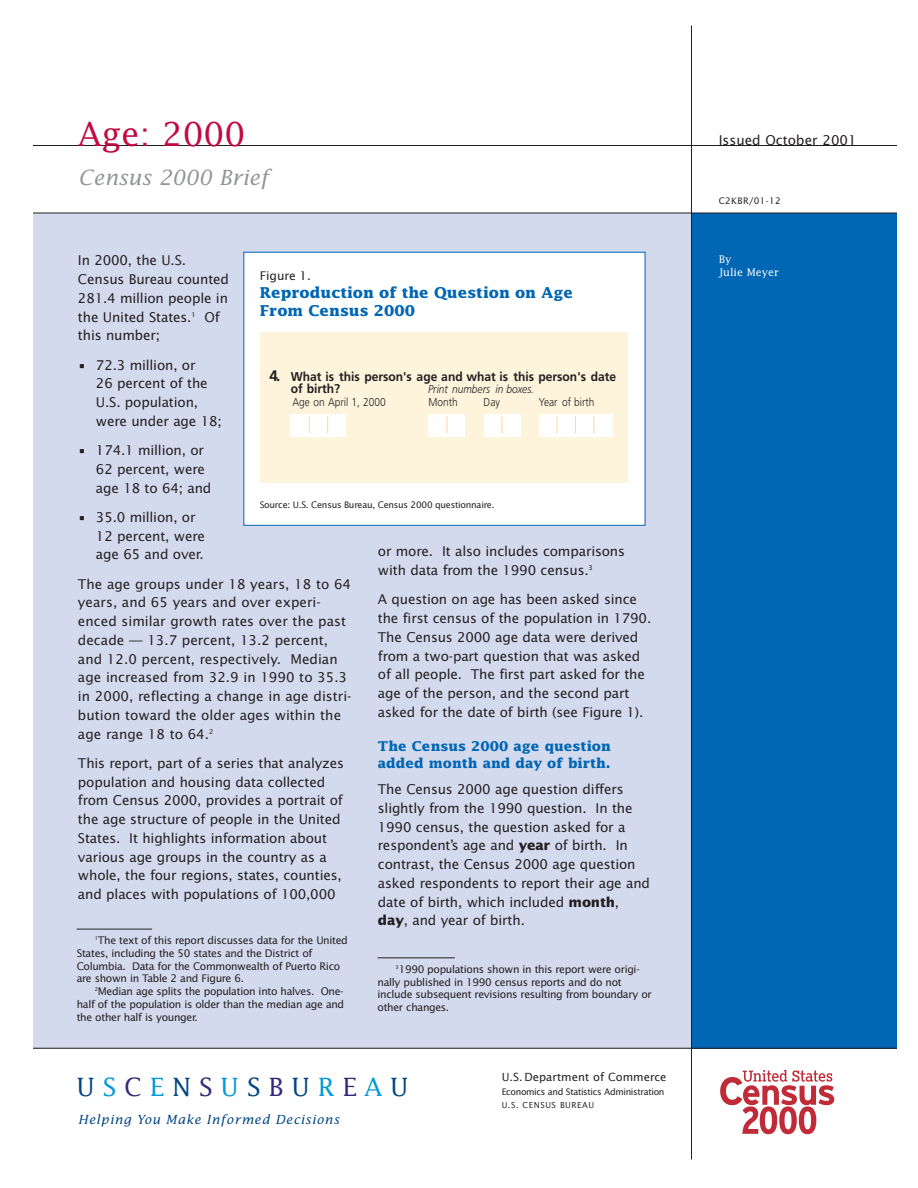
<style>
.page{position:relative;width:918px;height:1188px;background:#fff}
.page>*{position:absolute;margin:0;border:0;box-sizing:border-box;transform-origin:0 0}
.t1{font:33px "Lucida";color:#c40941}
.t2{font:25.2px "Lucida";letter-spacing:.305em;color:#004684}
.t3{font:italic 21px "Lucida";color:#939598}
.t4{font:700 15.3px "Frutiger";color:#231f20}
.t5{font:700 15px/18px "Lucida";color:#0166b3}
.t6{font:13.5px/18.8px "Lucida Sans";letter-spacing:-.015em;color:#231f20}
.t7{font:700 13.5px/16.5px "Lucida";color:#0166b3}
.t8{font:700 12.75px/12.8px "Frutiger";color:#231f20;scale:.95 1}
.t9{font:italic 12.6px "Lucida";letter-spacing:.06em;color:#004684}
.t10{font:12px "Lucida Sans";color:#231f20}
.t11{font:300 11.4px "Frutiger";color:#231f20;scale:.89 1}
.t12{font:italic 300 11.4px "Frutiger";color:#231f20;scale:.89 1}
.t13{font:11.25px "Lucida Sans";color:#231f20}
.t14{font:10.5px/12.8px "Lucida Sans";letter-spacing:-.03em;color:#231f20}
.t15{font:10.5px/13.5px "Lucida";color:#fff}
.t16{font:9px "Lucida Sans";letter-spacing:-.025em;color:#231f20}
.t17{font:9px "Lucida Sans";letter-spacing:.04em;color:#231f20}
.t18{font:8.25px "Lucida Sans";letter-spacing:.065em;color:#231f20}
.s1{font-weight:700}
.s2{color:#009ad9}
.s3{color:#33297b}
</style>
<div class="page">
<div style="left:33px;top:213px;width:679px;height:835px;background:#d4daee"></div>
<hr style="left:33px;top:145px;width:864px;height:1px;background:#231f20">
<div style="left:691px;top:213px;width:205px;height:835px;background:#0166b3"></div>
<hr style="left:691px;top:26px;width:1px;height:1133px;background:#231f20">
<hr style="left:33px;top:213px;width:864px;height:1px;background:#231f20">
<hr style="left:33px;top:1048px;width:864px;height:1px;background:#231f20">
<svg style="left:720px;top:1070px;width:114px;height:64px"></svg>
<div style="left:244px;top:252px;width:401px;height:274px;background:#fff;border:1px solid #0166b3"></div>
<div style="left:260px;top:333px;width:367px;height:150px;background:#fef4dc"></div>
<div style="left:291px;top:414px;width:55px;height:22px;background:#fff"></div>
<div style="left:539px;top:414px;width:73px;height:22px;background:#fff"></div>
<div style="left:484px;top:414px;width:36px;height:22px;background:#fff"></div>
<div style="left:429px;top:414px;width:36px;height:22px;background:#fff"></div>
<svg style="left:593px;top:416px;width:1px;height:18px"></svg>
<svg style="left:575px;top:416px;width:1px;height:18px"></svg>
<svg style="left:557px;top:416px;width:1px;height:18px"></svg>
<svg style="left:502px;top:416px;width:1px;height:18px"></svg>
<svg style="left:447px;top:416px;width:1px;height:18px"></svg>
<svg style="left:327px;top:416px;width:1px;height:18px"></svg>
<svg style="left:309px;top:416px;width:1px;height:18px"></svg>
<hr style="left:77px;top:929px;width:75px;height:1px;background:#231f20">
<hr style="left:378px;top:958px;width:77px;height:1px;background:#231f20">
<h1 class="t1" style="left:78px;top:120px;width:169px">Age: 2000</h1>
<h3 class="t3" style="left:78px;top:169px;width:192px">Census 2000 Brief</h3>
<p class="t6" style="left:78px;top:252px;width:153px">In 2000, the U.S.<br>Census Bureau counted<br>281.4 million people in the United States.<sup>1</sup> Of this number;</p>
<p class="t6" style="left:96px;top:356px;width:127px;text-indent:-18px">• 72.3 million, or<br>26 percent of the<br>U.S. population, were under age 18;</p>
<p class="t6" style="left:96px;top:442px;width:117px;text-indent:-18px">• 174.1 million, or<br>62 percent, were age 18 to 64; and</p>
<p class="t6" style="left:96px;top:509px;width:110px;text-indent:-18px">• 35.0 million, or<br>12 percent, were age 65 and over.</p>
<p class="t6" style="left:78px;top:575px;width:275px">The age groups under 18 years, 18 to 64 years, and 65 years and over experi&shy;enced similar growth rates over the past decade — 13.7 percent, 13.2 percent, and 12.0 percent, respectively. Median age increased from 32.9 in 1990 to 35.3 in 2000, reflecting a change in age distri&shy;bution toward the older ages within the age range 18 to 64.<sup>2</sup></p>
<p class="t6" style="left:78px;top:755px;width:268px">This report, part of a series that analyzes population and housing data collected from Census 2000, provides a portrait of the age structure of people in the United States. It highlights information about various age groups in the country as a whole, the four regions, states, counties, and places with populations of 100,000</p>
<p class="t10" style="left:260px;top:271px;width:53px">Figure 1.</p>
<p class="t5" style="left:260px;top:285px;width:315px">Reproduction of the Question on Age<br>From Census 2000</p>
<p class="t4" style="left:270px;top:369px;width:12px">4.</p>
<p class="t8" style="left:291px;top:371px;width:344px">What is this person's age and what is this person's date of birth?</p>
<p class="t12" style="left:428px;top:385px;width:121px">Print numbers in boxes.</p>
<p class="t11" style="left:292px;top:398px;width:106px">Age on April 1, 2000</p>
<p class="t11" style="left:429px;top:398px;width:34px">Month</p>
<p class="t11" style="left:484px;top:398px;width:20px">Day</p>
<p class="t11" style="left:539px;top:398px;width:64px">Year of birth</p>
<p class="t16" style="left:260px;top:501px;width:236px">Source: U.S. Census Bureau, Census 2000 questionnaire.</p>
<p class="t6" style="left:378px;top:543px;width:249px">or more. It also includes comparisons with data from the 1990 census.<sup>3</sup></p>
<p class="t6" style="left:378px;top:591px;width:275px">A question on age has been asked since the first census of the population in 1790.<br>The Census 2000 age data were derived from a two-part question that was asked of all people. The first part asked for the age of the person, and the second part asked for the date of birth (see Figure 1).</p>
<p class="t7" style="left:378px;top:739px;width:234px">The Census 2000 age question added month and day of birth.</p>
<p class="t6" style="left:378px;top:781px;width:274px">The Census 2000 age question differs slightly from the 1990 question. In the 1990 census, the question asked for a respondent’s age and <span class="s1">year</span> of birth. In contrast, the Census 2000 age question asked respondents to report their age and date of birth, which included <span class="s1">month</span>, <span class="s1">day</span>, and year of birth.</p>
<p class="t14" style="left:77px;top:935px;width:273px;text-indent:18px"><sup>1</sup>The text of this report discusses data for the United States, including the 50 states and the District of Columbia. Data for the Commonwealth of Puerto Rico are shown in Table 2 and Figure 6.</p>
<p class="t14" style="left:77px;top:986px;width:269px;text-align:justify;text-indent:18px"><sup>2</sup>Median age splits the population into halves. One&shy;half of the population is older than the median age and the other half is younger.</p>
<p class="t14" style="left:378px;top:963px;width:276px;text-indent:18px"><sup>3</sup>1990 populations shown in this report were origi&shy;nally published in 1990 census reports and do not include subsequent revisions resulting from boundary or other changes.</p>
<h2 class="t2" style="left:76px;top:1076px;width:334px">U<span class="s2">S</span><span class="s3">C</span><span class="s2">E</span>N<span class="s3">S</span><span class="s2">U</span>S<span class="s3">B</span>U<span class="s2">R</span><span class="s3">E</span><span class="s2">A</span>U</h2>
<p class="t9" style="left:78px;top:1114px;width:263px">Helping You Make Informed Decisions</p>
<p class="t13" style="left:502px;top:1073px;width:166px">U.S. Department of Commerce</p>
<p class="t16" style="left:502px;top:1088px;width:164px">Economics and Statistics Administration</p>
<p class="t18" style="left:502px;top:1102px;width:94px">U.S. CENSUS BUREAU</p>
<p class="t6" style="left:719px;top:132px;width:139px">Issued October 2001</p>
<p class="t17" style="left:719px;top:198px;width:64px">C2KBR/01-12</p>
<p class="t15" style="left:719px;top:253px;width:62px">By<br>Julie Meyer</p>
</div>
